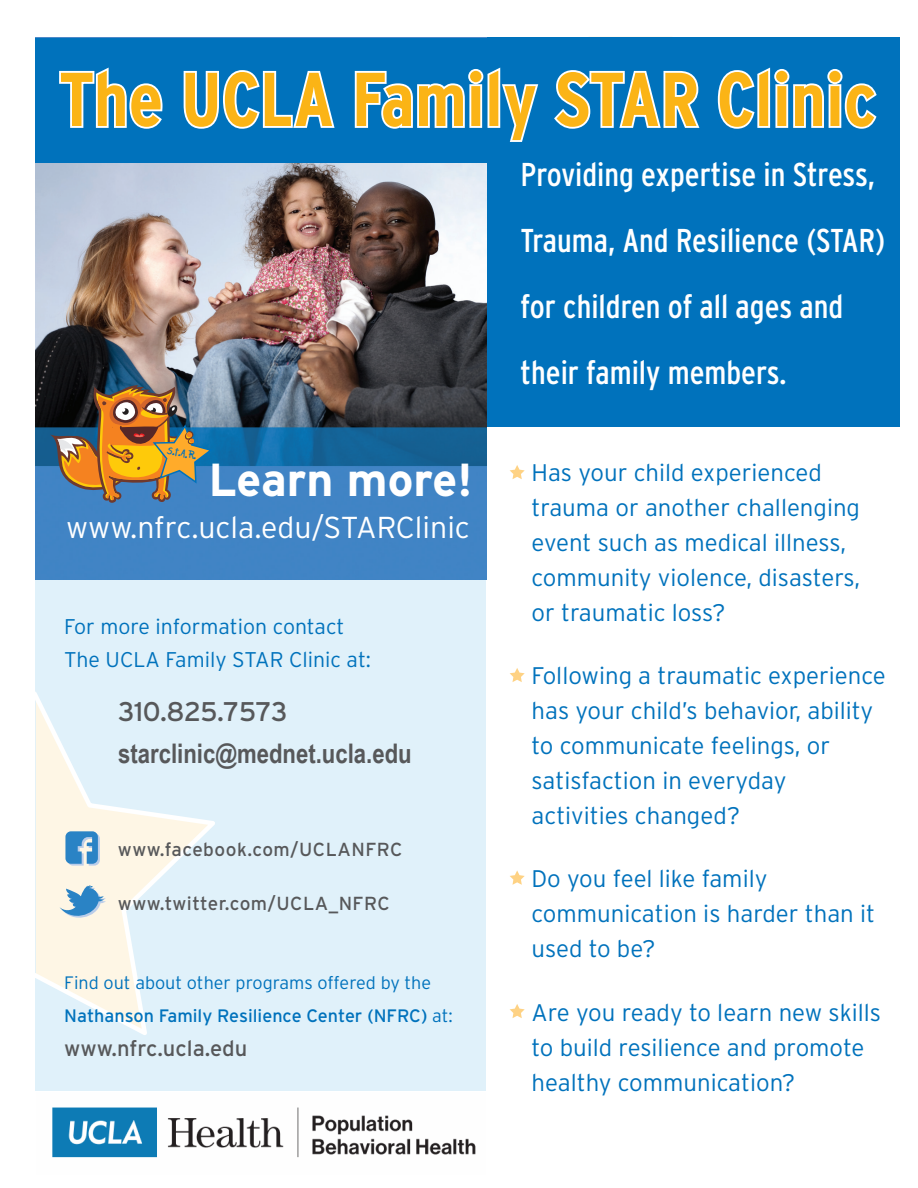
<style>
.page{position:relative;width:918px;height:1188px;background:#fff}
.page>*{position:absolute;margin:0;border:0;box-sizing:border-box;transform-origin:0 0}
.t1{font:700 condensed 76.05px "Interstate";color:#fbb416}
.t2{font:700 46.2px "Interstate";color:#fff}
.t3{font:condensed 33px/66px "Interstate";color:#fff}
.t4{font:300 30.3px "Interstate";color:#fff}
.t5{font:700 27px/42px "Arial Narrow";color:#57585a}
.t6{font:300 24px/35px "Interstate";color:#0072bc}
.t7{font:22.05px "Interstate";color:#57585a}
.t8{font:300 21.3px/33px "Interstate";color:#0072bc}
.t9{font:18.9px "Interstate";letter-spacing:.025em;color:#57585a}
.t10{font:300 18px/33px "Interstate";color:#0072bc}
.t11{font:12.6px "Bad Dog";color:#0072bc}
.s1{font-family:"Interstate";font-weight:400}
.s2{font-weight:400}
</style>
<div class="page">
<div style="left:35px;top:38px;width:865px;height:1053px;background:#e0f1fa"></div>
<div style="left:487px;top:37px;width:413px;height:1129px;background:#fff"></div>
<svg style="left:36px;top:692px;width:179px;height:343px"></svg>
<div style="left:35px;top:38px;width:865px;height:389px;background:#0072bc"></div>
<img style="left:35px;top:163px;width:452px;height:417px">
<svg style="left:510px;top:465px;width:15px;height:14px"></svg>
<svg style="left:510px;top:668px;width:15px;height:14px"></svg>
<svg style="left:510px;top:870px;width:15px;height:15px"></svg>
<svg style="left:510px;top:1004px;width:15px;height:14px"></svg>
<svg style="left:45px;top:385px;width:167px;height:120px;background:#83755c"></svg>
<svg style="left:59px;top:67px;width:104px;height:62px"></svg>
<svg style="left:183px;top:70px;width:152px;height:59px"></svg>
<svg style="left:354px;top:67px;width:185px;height:75px"></svg>
<svg style="left:554px;top:70px;width:146px;height:59px"></svg>
<svg style="left:717px;top:67px;width:160px;height:62px"></svg>
<svg style="left:65px;top:831px;width:35px;height:35px"></svg>
<svg style="left:59px;top:885px;width:47px;height:39px;background:#acc9d9"></svg>
<img style="left:52px;top:1107px;width:424px;height:51px">
<p class="t1" style="left:59px;top:57px;width:819px">The UCLA Family STAR Clinic</p>
<p class="t11" style="left:169px;top:445px;width:30px;rotate:10deg">S.T.A.R.</p>
<p class="t2" style="left:208px;top:454px;width:266px">Learn more!</p>
<p class="t4" style="left:66px;top:510px;width:405px">www.nfrc.ucla.edu/STARClinic</p>
<p class="t8" style="left:64px;top:609px;width:308px">For more information contact<br>The UCLA Family STAR Clinic at:</p>
<p class="t5" style="left:118px;top:690px;width:295px"><span class="s1">310.825.7573 </span>starclinic@mednet.ucla.edu</p>
<p class="t9" style="left:118px;top:839px;width:286px">www.facebook.com/UCLANFRC</p>
<p class="t9" style="left:118px;top:893px;width:273px">www.twitter.com/UCLA_NFRC</p>
<p class="t10" style="left:64px;top:966px;width:390px">Find out about other programs offered by the<br><span class="s2">Nathanson Family Resilience Center (NFRC)</span> at:</p>
<p class="t7" style="left:64px;top:1036px;width:185px">www.nfrc.ucla.edu</p>
<p class="t3" style="left:521px;top:141px;width:366px">Providing expertise in Stress,<br>Trauma, And Resilience (STAR) for children of all ages and their family members.</p>
<p class="t6" style="left:532px;top:455px;width:330px">Has your child experienced trauma or another challenging event such as medical illness, community violence, disasters, or traumatic loss?</p>
<p class="t6" style="left:532px;top:658px;width:356px">Following a traumatic experience has your child’s behavior, ability to communicate feelings, or satisfaction in everyday activities changed?</p>
<p class="t6" style="left:532px;top:861px;width:345px">Do you feel like family communication is harder than it used to be?</p>
<p class="t6" style="left:532px;top:995px;width:351px">Are you ready to learn new skills to build resilience and promote healthy communication?</p>
</div>
